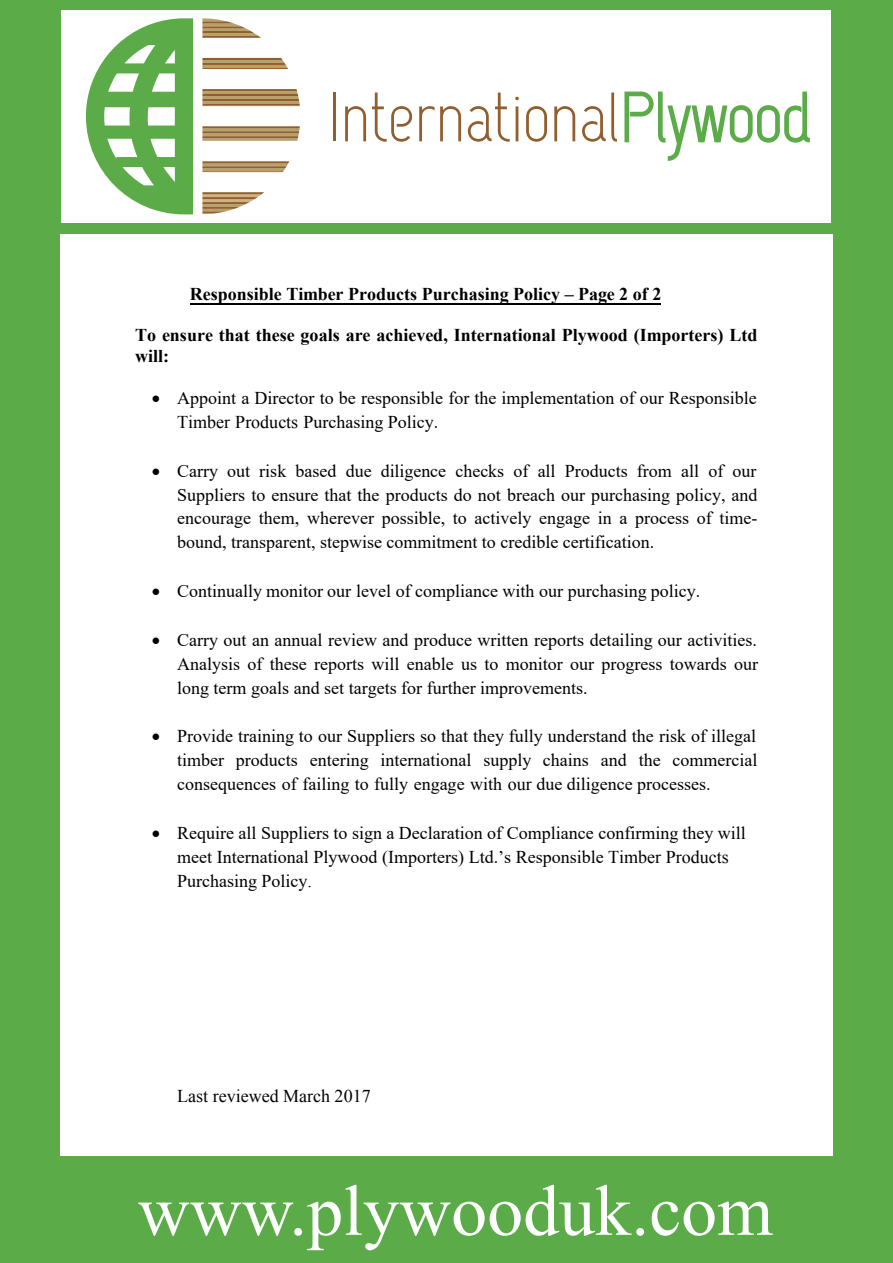
<style>
.page{position:relative;width:893px;height:1263px;background:#fff}
.page>*{position:absolute;margin:0;border:0;box-sizing:border-box;transform-origin:0 0}
.t1{font:72px "Times New Roman";color:#fff}
.t2{font:18px/23.7px "Times New Roman";color:#000;text-align:justify}
.t3{font:700 18px/20.7px "Times New Roman";color:#000}
</style>
<div class="page">
<div style="left:0;top:1157px;width:893px;height:106px;background:#5bac49"></div>
<div style="left:0;top:0;width:893px;height:234px;background:#5bac49"></div>
<div style="left:62px;top:11px;width:769px;height:212px;background:#fff"></div>
<hr style="left:333px;top:93px;width:3px;height:48px;background:#915f2f">
<svg style="left:345px;top:106px;width:21px;height:35px"></svg>
<svg style="left:372px;top:93px;width:40px;height:49px"></svg>
<svg style="left:419px;top:106px;width:42px;height:35px"></svg>
<svg style="left:468px;top:93px;width:51px;height:49px"></svg>
<svg style="left:526px;top:106px;width:21px;height:36px"></svg>
<svg style="left:554px;top:106px;width:21px;height:35px"></svg>
<svg style="left:582px;top:93px;width:35px;height:49px"></svg>
<svg style="left:624px;top:91px;width:186px;height:70px"></svg>
<svg style="left:86px;top:18px;width:107px;height:196px"></svg>
<svg style="left:202px;top:192px;width:62px;height:22px"></svg>
<svg style="left:202px;top:161px;width:88px;height:11px"></svg>
<svg style="left:202px;top:126px;width:98px;height:15px"></svg>
<svg style="left:202px;top:89px;width:98px;height:18px;background:#ad8d5f"></svg>
<svg style="left:202px;top:58px;width:86px;height:11px"></svg>
<svg style="left:202px;top:18px;width:59px;height:20px"></svg>
<div style="left:0;top:0;width:60px;height:1263px;background:#5bac49"></div>
<div style="left:833px;top:0;width:60px;height:1263px;background:#5bac49"></div>
<hr style="left:190px;top:303px;width:471px;height:2px;background:#000">
<p class="t3" style="left:190px;top:283px;width:473px">Responsible Timber Products Purchasing Policy – Page 2 of 2</p>
<p class="t3" style="left:135px;top:324px;width:624px">To ensure that these goals are achieved, International Plywood (Importers) Ltd will:</p>
<p class="t2" style="left:177px;top:386px;width:581px;text-indent:-25px">• Appoint a Director to be responsible for the implementation of our Responsible<br>Timber Products Purchasing Policy.</p>
<p class="t2" style="left:177px;top:458px;width:582px;text-indent:-25px">• Carry out risk based due diligence checks of all Products from all of our Suppliers to ensure that the products do not breach our purchasing policy, and encourage them, wherever possible, to actively engage in a process of time&shy;bound, transparent, stepwise commitment to credible certification.</p>
<p class="t2" style="left:152px;top:578px;width:550px">• Continually monitor our level of compliance with our purchasing policy.</p>
<p class="t2" style="left:177px;top:627px;width:582px;text-indent:-25px">• Carry out an annual review and produce written reports detailing our activities.<br>Analysis of these reports will enable us to monitor our progress towards our long term goals and set targets for further improvements.</p>
<p class="t2" style="left:177px;top:724px;width:582px;text-indent:-25px">• Provide training to our Suppliers so that they fully understand the risk of illegal timber products entering international supply chains and the commercial consequences of failing to fully engage with our due diligence processes.</p>
<p class="t2" style="left:177px;top:820px;width:570px;text-align:left;text-indent:-25px">• Require all Suppliers to sign a Declaration of Compliance confirming they will meet International Plywood (Importers) Ltd.’s Responsible Timber Products<br>Purchasing Policy.</p>
<p class="t2" style="left:177px;top:1084px;width:195px">Last reviewed March 2017</p>
<p class="t1" style="left:138px;top:1160px;width:637px">www.plywooduk.com</p>
</div>
